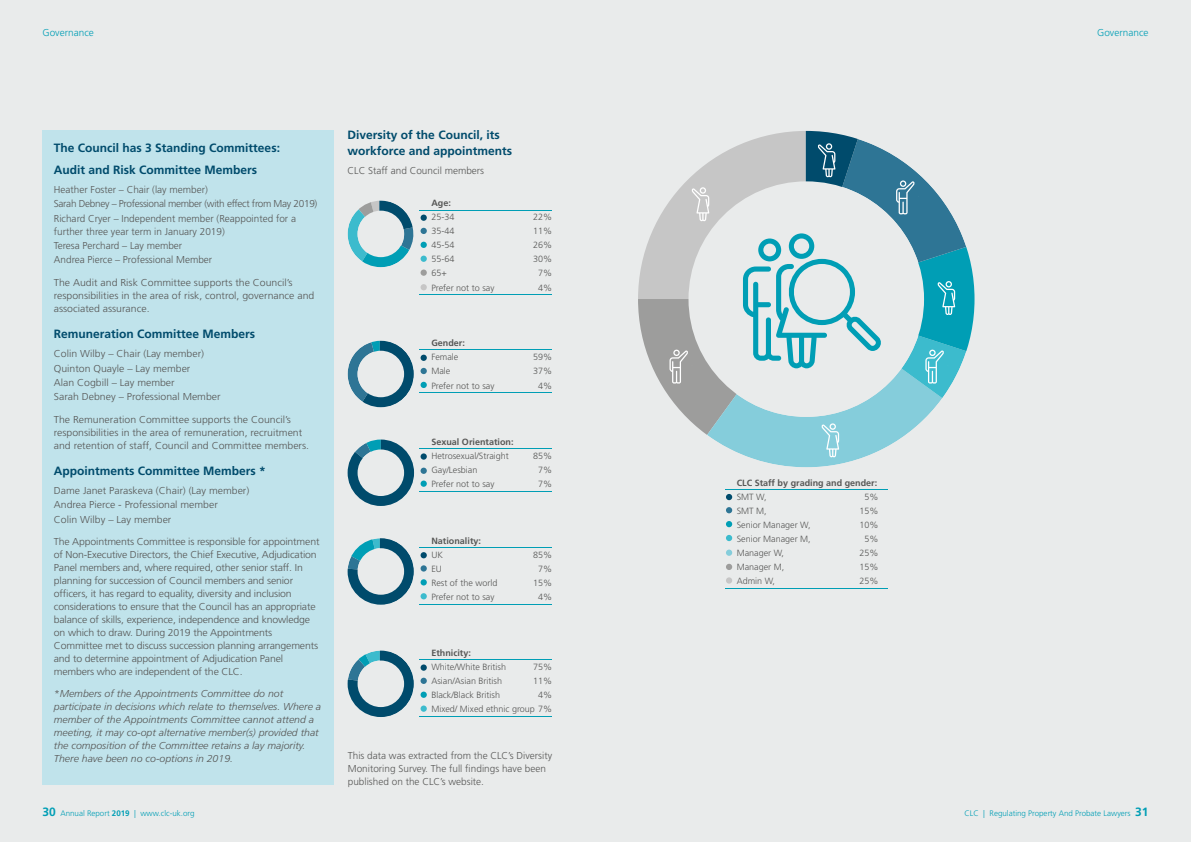
<style>
.page{position:relative;width:1191px;height:842px;background:#e9ebeb}
.page>*{position:absolute;margin:0;border:0;box-sizing:border-box;transform-origin:0 0}
.t1{font:700 12px/21.7px "Frutiger";color:#004b6c}
.t2{font:300 10px/13px "Frutiger LT Std";color:#575756;scale:1.05 1}
.t3{font:300 10px/14.4px "Frutiger LT Std";color:#575756}
.t4{font:italic 300 10px/13px "Frutiger LT Std";color:#575756;scale:1.05 1}
.t5{font:300 10px "Frutiger LT Std";color:#009eb5}
.t6{font:300 9px/14px "Frutiger";color:#575756;text-align:right}
.t7{font:700 9px "Frutiger";color:#575756}
.t8{font:300 8px "Frutiger LT Std";color:#009eb5}
.s1{font-family:"Frutiger"}
.s2{font-family:"Frutiger";font-weight:700;font-size:12px}
.s3{font-family:"Frutiger";font-weight:700}
</style>
<div class="page">
<div style="left:43px;top:130px;width:291px;height:655px;background:#c0e3eb"></div>
<svg style="left:347px;top:341px;width:67px;height:66px"></svg>
<div style="left:420px;top:355px;width:7px;height:6px;background:#004b6c;border-radius:50%"></div>
<div style="left:420px;top:382px;width:7px;height:6px;background:#009eb5;border-radius:50%"></div>
<div style="left:420px;top:368px;width:7px;height:6px;background:#2e7595;border-radius:50%"></div>
<hr style="left:420px;top:350px;width:132px;height:1px;background:#009eb5">
<hr style="left:420px;top:393px;width:132px;height:1px;background:#009eb5">
<svg style="left:347px;top:439px;width:67px;height:67px"></svg>
<svg style="left:420px;top:453px;width:7px;height:7px"></svg>
<div style="left:420px;top:480px;width:7px;height:7px;background:#009eb5;border-radius:50%"></div>
<div style="left:420px;top:468px;width:7px;height:6px;background:#2e7595;border-radius:50%"></div>
<hr style="left:420px;top:448px;width:132px;height:1px;background:#009eb5">
<hr style="left:420px;top:491px;width:132px;height:1px;background:#009eb5">
<svg style="left:347px;top:651px;width:67px;height:66px"></svg>
<div style="left:420px;top:664px;width:7px;height:7px;background:#004b6c;border-radius:50%"></div>
<div style="left:420px;top:692px;width:7px;height:6px;background:#009eb5;border-radius:50%"></div>
<div style="left:420px;top:705px;width:7px;height:7px;background:#3cbbcd;border-radius:50%"></div>
<div style="left:420px;top:678px;width:7px;height:6px;background:#2e7595;border-radius:50%"></div>
<hr style="left:420px;top:717px;width:132px;height:1px;background:#009eb5">
<hr style="left:420px;top:660px;width:132px;height:1px;background:#009eb5">
<svg style="left:347px;top:538px;width:67px;height:67px"></svg>
<div style="left:420px;top:552px;width:7px;height:6px;background:#004b6c;border-radius:50%"></div>
<div style="left:420px;top:579px;width:7px;height:6px;background:#009eb5;border-radius:50%"></div>
<div style="left:420px;top:593px;width:7px;height:6px;background:#3cbbcd;border-radius:50%"></div>
<svg style="left:420px;top:565px;width:7px;height:7px"></svg>
<hr style="left:420px;top:604px;width:132px;height:1px;background:#009eb5">
<hr style="left:420px;top:547px;width:132px;height:1px;background:#009eb5">
<svg style="left:347px;top:201px;width:67px;height:66px"></svg>
<div style="left:420px;top:215px;width:7px;height:6px;background:#004b6c;border-radius:50%"></div>
<div style="left:420px;top:242px;width:7px;height:6px;background:#009eb5;border-radius:50%"></div>
<div style="left:420px;top:256px;width:7px;height:6px;background:#3cbbcd;border-radius:50%"></div>
<div style="left:420px;top:269px;width:7px;height:7px;background:#9d9d9c;border-radius:50%"></div>
<div style="left:420px;top:284px;width:7px;height:6px;background:#c6c6c6;border-radius:50%"></div>
<div style="left:420px;top:228px;width:7px;height:6px;background:#2e7595;border-radius:50%"></div>
<hr style="left:420px;top:210px;width:132px;height:1px;background:#009eb5">
<hr style="left:420px;top:294px;width:132px;height:1px;background:#009eb5">
<svg style="left:726px;top:494px;width:6px;height:6px"></svg>
<svg style="left:726px;top:521px;width:6px;height:6px"></svg>
<svg style="left:726px;top:535px;width:6px;height:6px"></svg>
<svg style="left:726px;top:550px;width:6px;height:6px"></svg>
<svg style="left:726px;top:564px;width:6px;height:6px"></svg>
<div style="left:726px;top:577px;width:6px;height:7px;background:#c6c6c6;border-radius:50%"></div>
<svg style="left:726px;top:507px;width:6px;height:6px"></svg>
<hr style="left:725px;top:489px;width:163px;height:1px;background:#009eb5">
<hr style="left:725px;top:589px;width:163px;height:1px;background:#009eb5">
<svg style="left:638px;top:131px;width:336px;height:336px"></svg>
<p class="t5" style="left:43px;top:27px;width:53px">Governance</p>
<p class="t1" style="left:54px;top:137px;width:228px">The Council has 3 Standing Committees:<br>Audit and Risk Committee Members</p>
<p class="t3" style="left:54px;top:182px;width:265px">Heather Foster – Chair (lay member)<br>Sarah Debney – Professional member (with effect from May 2019)<br>Richard Cryer – Independent member (Reappointed for a</p>
<p class="t3" style="left:54px;top:224px;width:172px">further three year term in January 2019)<br>Teresa Perchard – Lay member<br>Andrea Pierce – Professional Member</p>
<p class="t2" style="left:54px;top:277px;width:250px">The Audit and Risk Committee supports the Council’s responsibilities in the area of risk, control, governance and associated assurance.</p>
<p class="t1" style="left:54px;top:323px;width:203px">Remuneration Committee Members</p>
<p class="t2" style="left:54px;top:347px;width:160px;line-height:14.4px">Colin Wilby – Chair (Lay member)<br>Quinton Quayle – Lay member<br>Alan Cogbill – Lay member<br>Sarah Debney – Professional Member</p>
<p class="t2" style="left:54px;top:414px;width:245px">The Remuneration Committee supports the Council’s responsibilities in the area of remuneration, recruitment and retention of staff, Council and Committee members.</p>
<p class="t1" style="left:54px;top:460px;width:214px">Appointments Committee Members *</p>
<p class="t2" style="left:54px;top:483px;width:188px;line-height:14.4px">Dame Janet Paraskeva (Chair) (Lay member)<br>Andrea Pierce - Professional member<br>Colin Wilby – Lay member</p>
<p class="t2" style="left:54px;top:535px;width:254px"><span class="s1">T</span>he Appointments Committee is responsible for appointment of Non-Executive Directors, the Chief Executive, Adjudication Panel members and, where required, other senior staff. In planning for succession of Council members and senior officers, it has regard to equality, diversity and inclusion considerations to ensure that the Council has an appropriate balance of skills, experience, independence and knowledge on which to draw. During 2019 the Appointments Committee met to discuss succession planning arrangements and to determine appointment of Adjudication Panel members who are independent of the CLC.</p>
<p class="t4" style="left:54px;top:687px;width:256px">*Members of the Appointments Committee do not participate in decisions which relate to themselves. Where a member of the Appointments Committee cannot attend a meeting, it may co-opt alternative member(s) provided that the composition of the Committee retains a lay majority.<br>There have been no co-options in 2019.</p>
<p class="t8" style="left:43px;top:809px;width:154px"><span class="s2">30</span> Annual Report <span class="s3">2019</span> | www.clc-uk.org</p>
<p class="t1" style="left:347px;top:127px;width:166px;line-height:16px">Diversity of the Council, its workforce and appointments</p>
<p class="t3" style="left:347px;top:164px;width:138px">CLC Staff and Council members</p>
<p class="t7" style="left:431px;top:198px;width:21px">Age:</p>
<p class="t6" style="left:431px;top:210px;width:25px">25-34</p>
<p class="t6" style="left:533px;top:210px;width:21px">22%</p>
<p class="t6" style="left:431px;top:224px;width:25px">35-44</p>
<p class="t6" style="left:533px;top:224px;width:21px">11%</p>
<p class="t6" style="left:431px;top:238px;width:25px">45-54</p>
<p class="t6" style="left:533px;top:238px;width:21px">26%</p>
<p class="t6" style="left:431px;top:252px;width:25px">55-64</p>
<p class="t6" style="left:533px;top:252px;width:21px">30%</p>
<p class="t6" style="left:431px;top:266px;width:17px">65+</p>
<p class="t6" style="left:538px;top:266px;width:16px">7%</p>
<p class="t6" style="left:431px;top:281px;width:64px">Prefer not to say</p>
<p class="t6" style="left:538px;top:281px;width:16px">4%</p>
<p class="t7" style="left:431px;top:338px;width:35px">Gender:</p>
<p class="t6" style="left:431px;top:350px;width:29px">Female</p>
<p class="t6" style="left:533px;top:350px;width:21px">59%</p>
<p class="t6" style="left:431px;top:364px;width:21px">Male</p>
<p class="t6" style="left:533px;top:364px;width:21px">37%</p>
<p class="t6" style="left:431px;top:378px;width:64px">Prefer not to say</p>
<p class="t6" style="left:538px;top:378px;width:16px">4%</p>
<p class="t7" style="left:431px;top:437px;width:84px">Sexual Orientation:</p>
<p class="t6" style="left:431px;top:449px;width:79px">Hetrosexual/Straight</p>
<p class="t6" style="left:533px;top:449px;width:21px">85%</p>
<p class="t6" style="left:431px;top:463px;width:48px">Gay/Lesbian</p>
<p class="t6" style="left:538px;top:463px;width:16px">7%</p>
<p class="t6" style="left:431px;top:477px;width:64px">Prefer not to say</p>
<p class="t6" style="left:538px;top:477px;width:16px">7%</p>
<p class="t7" style="left:431px;top:535px;width:51px">Nationality:</p>
<p class="t6" style="left:431px;top:548px;width:13px">UK</p>
<p class="t6" style="left:533px;top:548px;width:21px">85%</p>
<p class="t6" style="left:431px;top:562px;width:12px">EU</p>
<p class="t6" style="left:538px;top:562px;width:16px">7%</p>
<p class="t6" style="left:431px;top:576px;width:68px">Rest of the world</p>
<p class="t6" style="left:533px;top:576px;width:21px">15%</p>
<p class="t6" style="left:431px;top:590px;width:64px">Prefer not to say</p>
<p class="t6" style="left:538px;top:590px;width:16px">4%</p>
<p class="t7" style="left:431px;top:648px;width:41px">Ethnicity:</p>
<p class="t6" style="left:431px;top:660px;width:76px">White/White British</p>
<p class="t6" style="left:533px;top:660px;width:21px">75%</p>
<p class="t6" style="left:431px;top:674px;width:72px">Asian/Asian British</p>
<p class="t6" style="left:533px;top:674px;width:21px">11%</p>
<p class="t6" style="left:431px;top:688px;width:70px">Black/Black British</p>
<p class="t6" style="left:431px;top:688px;width:122px">4%<br>Mixed/ Mixed ethnic group 7%</p>
<p class="t3" style="left:348px;top:749px;width:206px;line-height:13px">This data was extracted from the CLC’s Diversity<br>Monitoring Survey. The full findings have been published on the CLC’s website.</p>
<p class="t5" style="left:1097px;top:27px;width:53px">Governance</p>
<p class="t7" style="left:737px;top:477px;width:142px">CLC Staff by grading and gender:</p>
<p class="t6" style="left:737px;top:490px;width:31px">SMT W,</p>
<p class="t6" style="left:864px;top:490px;width:16px">5%</p>
<p class="t6" style="left:737px;top:504px;width:32px">SMT M,</p>
<p class="t6" style="left:859px;top:504px;width:21px">15%</p>
<p class="t6" style="left:737px;top:518px;width:75px">Senior Manager W,</p>
<p class="t6" style="left:859px;top:518px;width:21px">10%</p>
<p class="t6" style="left:737px;top:532px;width:76px">Senior Manager M,</p>
<p class="t6" style="left:864px;top:532px;width:16px">5%</p>
<p class="t6" style="left:737px;top:546px;width:49px">Manager W,</p>
<p class="t6" style="left:859px;top:546px;width:21px">25%</p>
<p class="t6" style="left:737px;top:560px;width:49px">Manager M,</p>
<p class="t6" style="left:859px;top:560px;width:21px">15%</p>
<p class="t6" style="left:737px;top:574px;width:40px">Admin W,</p>
<p class="t6" style="left:859px;top:574px;width:21px">25%</p>
<p class="t8" style="left:964px;top:809px;width:185px">CLC | Regulating Property And Probate Lawyers <span class="s2">31</span></p>
</div>
